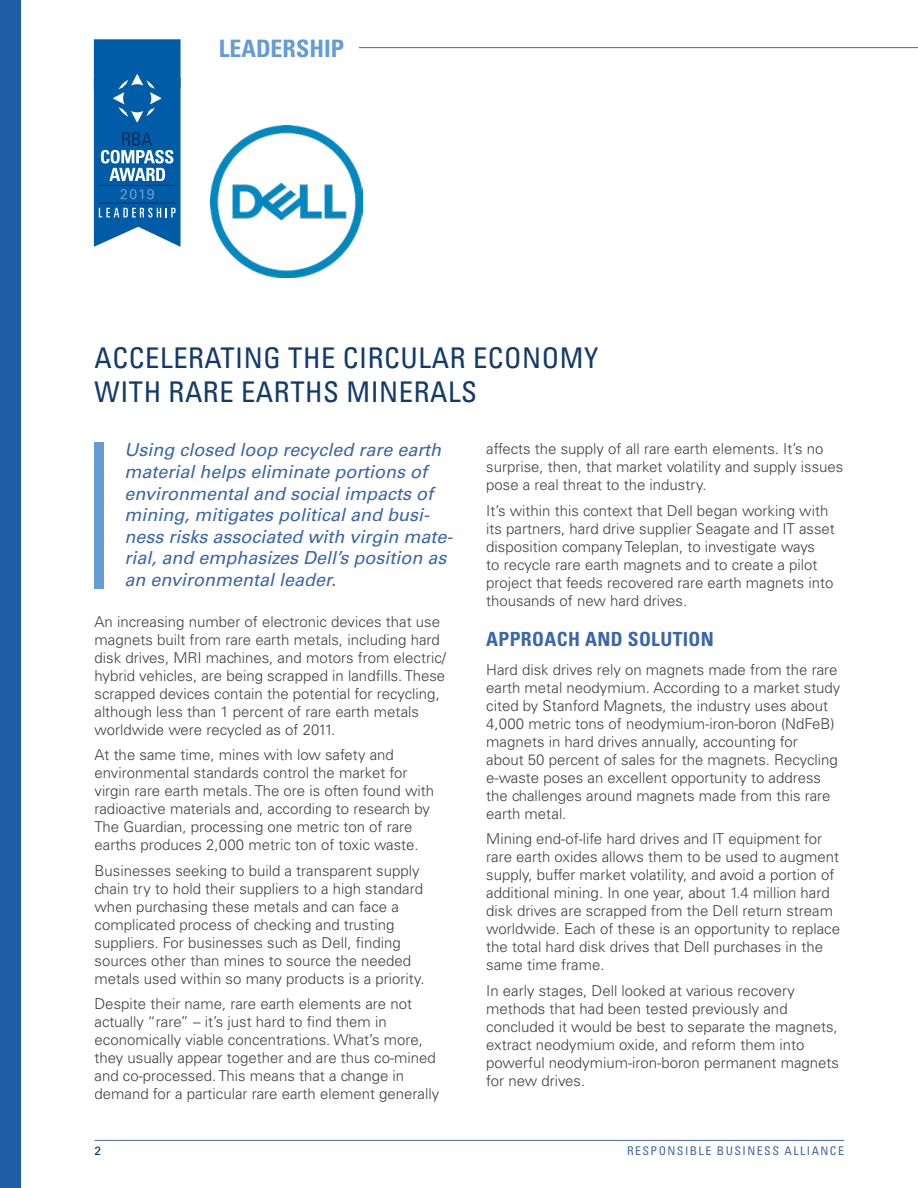
<style>
.page{position:relative;width:918px;height:1188px;background:#fff}
.page>*{position:absolute;margin:0;border:0;box-sizing:border-box;transform-origin:0 0}
.t1{font:condensed 28.5px/34.2px "Univers LT Std";letter-spacing:.02em;color:#133b6a}
.t2{font:700 condensed 24px "Univers LT Std";color:#659cd3}
.t3{font:700 condensed 19.5px "Univers LT Std";letter-spacing:.02em;color:#3b66ab}
.t4{font:italic 18px/21.6px "Univers LT Std";color:#3b66ab}
.t5{font:300 15px/18px "Univers LT Std";color:#414042}
.t6{font:condensed 12px "Univers LT Std";letter-spacing:.12em;color:#4467a9}
.t7{font:12px "Univers LT Std";color:#002f60}
</style>
<div class="page">
<div style="left:0;top:0;width:21px;height:1188px;background:#1e5ca5"></div>
<hr style="left:94px;top:1140px;width:750px;height:1px;background:#4467a9">
<hr style="left:231px;top:47px;width:687px;height:1px;background:#4467a9">
<img style="left:210px;top:125px;width:152px;height:152px">
<div style="left:219px;top:39px;width:140px;height:18px;background:#fff"></div>
<div style="left:95px;top:442px;width:9px;height:146px;background:#659cd3"></div>
<svg style="left:94px;top:39px;width:87px;height:208px;background:#2472b1"></svg>
<h2 class="t2" style="left:219px;top:33px;width:127px">LEADERSHIP</h2>
<h1 class="t1" style="left:94px;top:341px;width:505px">ACCELERATING THE CIRCULAR ECONOMY<br>WITH RARE EARTHS MINERALS</h1>
<p class="t4" style="left:124px;top:439px;width:330px">Using closed loop recycled rare earth material helps eliminate portions of environmental and social impacts of mining, mitigates political and busi&shy;ness risks associated with virgin mate&shy;rial, and emphasizes Dell’s position as an environmental leader.</p>
<p class="t5" style="left:94px;top:612px;width:353px">An increasing number of electronic devices that use magnets built from rare earth metals, including hard disk drives, MRI machines, and motors from electric/ hybrid vehicles, are being scrapped in landfills. These scrapped devices contain the potential for recycling, although less than 1 percent of rare earth metals worldwide were recycled as of 2011.</p>
<p class="t5" style="left:94px;top:746px;width:341px">At the same time, mines with low safety and environmental standards control the market for virgin rare earth metals. The ore is often found with radioactive materials and, according to research by The Guardian, processing one metric ton of rare earths produces 2,000 metric ton of toxic waste.</p>
<p class="t5" style="left:94px;top:861px;width:332px">Businesses seeking to build a transparent supply chain try to hold their suppliers to a high standard when purchasing these metals and can face a complicated process of checking and trusting suppliers. For businesses such as Dell, finding sources other than mines to source the needed metals used within so many products is a priority.</p>
<p class="t5" style="left:94px;top:995px;width:346px">Despite their name, rare earth elements are not actually “rare” – it’s just hard to find them in economically viable concentrations. What’s more, they usually appear together and are thus co-mined and co-processed. This means that a change in demand for a particular rare earth element generally</p>
<p class="t5" style="left:486px;top:440px;width:359px">affects the supply of all rare earth elements. It’s no surprise, then, that market volatility and supply issues pose a real threat to the industry.</p>
<p class="t5" style="left:486px;top:501px;width:350px">It’s within this context that Dell began working with its partners, hard drive supplier Seagate and IT asset disposition company Teleplan, to investigate ways<br>to recycle rare earth magnets and to create a pilot project that feeds recovered rare earth magnets into thousands of new hard drives.</p>
<h3 class="t3" style="left:486px;top:627px;width:229px">APPROACH AND SOLUTION</h3>
<p class="t5" style="left:486px;top:661px;width:356px">Hard disk drives rely on magnets made from the rare earth metal neodymium. According to a market study cited by Stanford Magnets, the industry uses about 4,000 metric tons of neodymium-iron-boron (NdFeB) magnets in hard drives annually, accounting for<br>about 50 percent of sales for the magnets. Recycling e-waste poses an excellent opportunity to address the challenges around magnets made from this rare earth metal.</p>
<p class="t5" style="left:486px;top:830px;width:355px">Mining end-of-life hard drives and IT equipment for rare earth oxides allows them to be used to augment supply, buffer market volatility, and avoid a portion of additional mining. In one year, about 1.4 million hard disk drives are scrapped from the Dell return stream worldwide. Each of these is an opportunity to replace the total hard disk drives that Dell purchases in the same time frame.</p>
<p class="t5" style="left:486px;top:982px;width:354px">In early stages, Dell looked at various recovery methods that had been tested previously and concluded it would be best to separate the magnets, extract neodymium oxide, and reform them into powerful neodymium-iron-boron permanent magnets for new drives.</p>
<p class="t7" style="left:94px;top:1144px;width:8px">2</p>
<p class="t6" style="left:627px;top:1143px;width:219px">RESPONSIBLE BUSINESS ALLIANCE</p>
</div>
